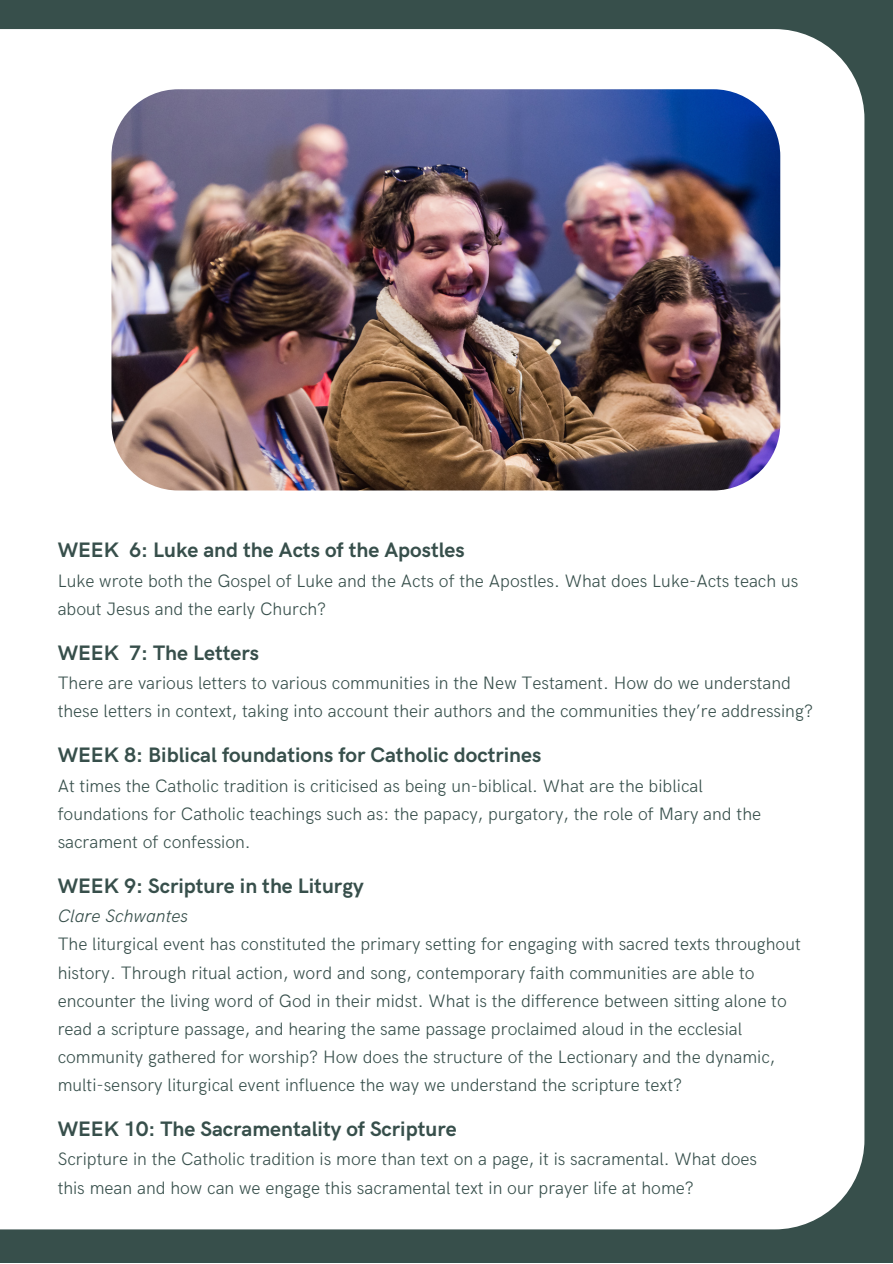
<style>
.page{position:relative;width:893px;height:1264px;background:#fff}
.page>*{position:absolute;margin:0;border:0;box-sizing:border-box;transform-origin:0 0}
.t1{font:700 21px "HK Grotesk";color:#374f4b}
.t2{font:300 18px/28px "HK Grotesk";color:#374f4b}
.t3{font:italic 300 18px "HK Grotesk";color:#374f4b}
</style>
<div class="page">
<div style="left:0;top:0;width:892px;height:1262px;background:#374f4b"></div>
<div style="left:0;top:29px;width:864px;height:1200px;background:#fff"></div>
<img style="left:111px;top:89px;width:669px;height:401px;border-radius:67px">
<p class="t1" style="left:58px;top:538px;width:408px">WEEK 6: Luke and the Acts of the Apostles</p>
<p class="t2" style="left:58px;top:567px;width:742px">Luke wrote both the Gospel of Luke and the Acts of the Apostles. What does Luke-Acts teach us about Jesus and the early Church?</p>
<p class="t1" style="left:58px;top:641px;width:203px">WEEK 7: The Letters</p>
<p class="t2" style="left:58px;top:669px;width:756px">There are various letters to various communities in the New Testament. How do we understand these letters in context, taking into account their authors and the communities they’re addressing?</p>
<p class="t1" style="left:58px;top:743px;width:485px">WEEK 8: Biblical foundations for Catholic doctrines</p>
<p class="t2" style="left:58px;top:772px;width:705px">At times the Catholic tradition is criticised as being un-biblical. What are the biblical foundations for Catholic teachings such as: the papacy, purgatory, the role of Mary and the sacrament of confession.</p>
<p class="t1" style="left:58px;top:874px;width:307px">WEEK 9: Scripture in the Liturgy</p>
<p class="t3" style="left:58px;top:906px;width:132px">Clare Schwantes</p>
<p class="t2" style="left:58px;top:931px;width:744px">The liturgical event has constituted the primary setting for engaging with sacred texts throughout history. Through ritual action, word and song, contemporary faith communities are able to encounter the living word of God in their midst. What is the difference between sitting alone to read a scripture passage, and hearing the same passage proclaimed aloud in the ecclesial community gathered for worship? How does the structure of the Lectionary and the dynamic, multi-sensory liturgical event influence the way we understand the scripture text?</p>
<p class="t1" style="left:58px;top:1117px;width:400px">WEEK 10: The Sacramentality of Scripture</p>
<p class="t2" style="left:58px;top:1145px;width:701px">Scripture in the Catholic tradition is more than text on a page, it is sacramental. What does this mean and how can we engage this sacramental text in our prayer life at home?</p>
</div>
